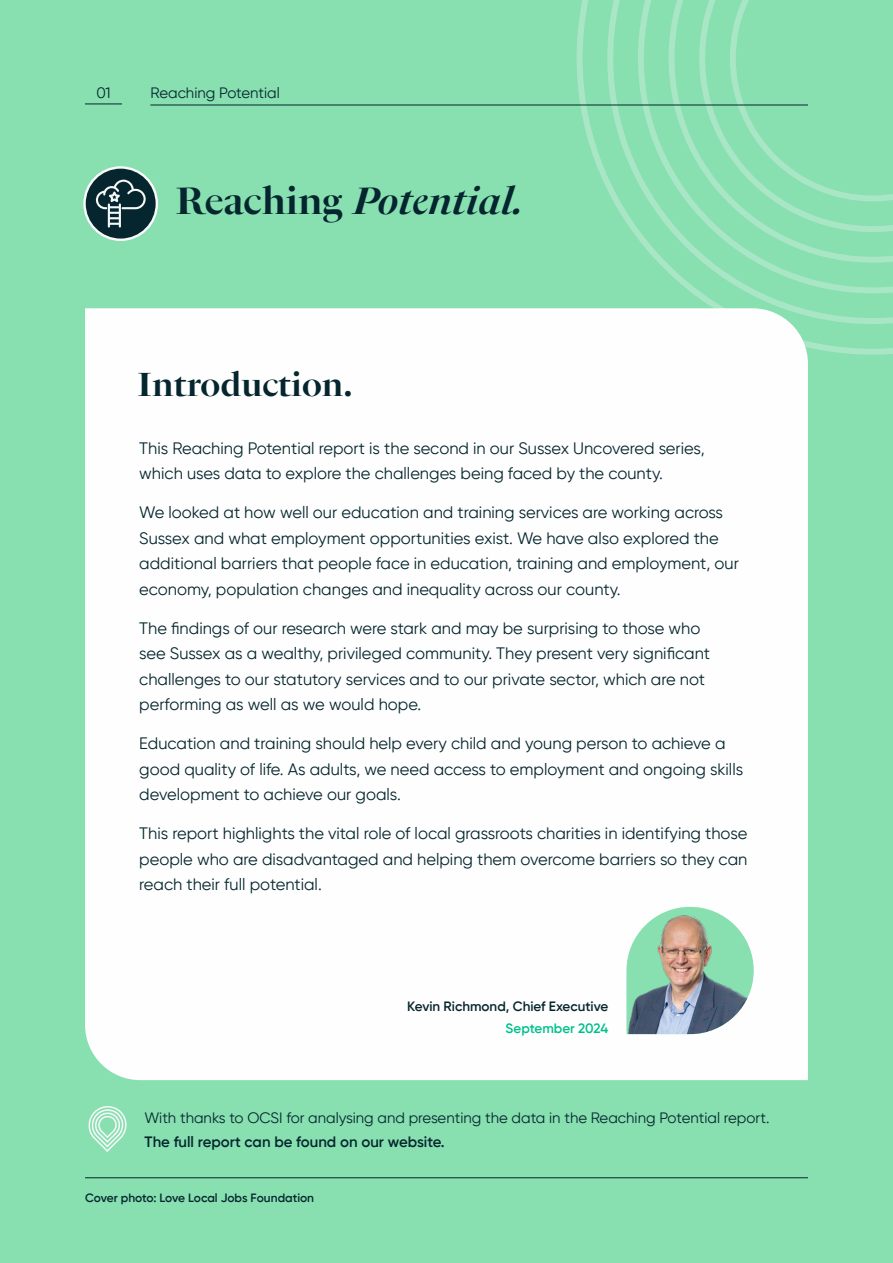
<style>
.page{position:relative;width:893px;height:1263px;background:#88dfb0}
.page>*{position:absolute;margin:0;border:0;box-sizing:border-box;transform-origin:0 0}
.t1{font:italic 700 37.5px "PS Fournier Std Grand";color:#05262e}
.t2{font:700 33px "PS Fournier Std Grand";color:#05262e}
.t3{font:16.5px/25.5px "Gilroy";color:#05262e}
.t4{font:15px "Gilroy";color:#05262e}
.t5{font:600 15px "Gilroy";color:#05262e}
.t6{font:600 13.5px "Gilroy";color:#05262e}
.t7{font:600 13.5px "Gilroy";color:#00c18b}
.t8{font:600 12px "Gilroy";color:#05262e}
.s1{font-style:normal}
</style>
<div class="page">
<svg style="left:574px;top:0;width:319px;height:355px"></svg>
<svg style="left:604px;top:0;width:289px;height:327px"></svg>
<svg style="left:635px;top:0;width:258px;height:296px"></svg>
<svg style="left:671px;top:0;width:222px;height:266px"></svg>
<svg style="left:696px;top:0;width:197px;height:235px"></svg>
<svg style="left:733px;top:0;width:160px;height:204px"></svg>
<svg style="left:85px;top:167px;width:72px;height:73px;background:#234047"></svg>
<svg style="left:96px;top:180px;width:50px;height:48px;background:#365157"></svg>
<div style="left:83px;top:166px;width:75px;height:75px;border:2px solid #f9f9f9;border-radius:50%"></div>
<div style="left:85px;top:308px;width:723px;height:772px;background:#fefefe"></div>
<hr style="left:85px;top:104px;width:37px;height:1px;background:#05262e">
<hr style="left:150px;top:105px;width:658px;height:1px;background:#05262e">
<svg style="left:88px;top:1106px;width:39px;height:46px"></svg>
<img style="left:626px;top:907px;width:128px;height:127px">
<hr style="left:85px;top:1177px;width:723px;height:1px;background:#05262e">
<p class="t4" style="left:96px;top:83px;width:16px">01</p>
<p class="t4" style="left:151px;top:83px;width:131px">Reaching Potential</p>
<h1 class="t1" style="left:175px;top:178px;width:350px"><span class="s1">Reaching</span> Potential.</h1>
<h2 class="t2" style="left:137px;top:365px;width:217px">Introduction.</h2>
<p class="t3" style="left:139px;top:435px;width:567px">This Reaching Potential report is the second in our Sussex Uncovered series, which uses data to explore the challenges being faced by the county.</p>
<p class="t3" style="left:139px;top:499px;width:601px">We looked at how well our education and training services are working across Sussex and what employment opportunities exist. We have also explored the additional barriers that people face in education, training and employment, our economy, population changes and inequality across our county.</p>
<p class="t3" style="left:139px;top:615px;width:572px">The findings of our research were stark and may be surprising to those who see Sussex as a wealthy, privileged community. They present very significant challenges to our statutory services and to our private sector, which are not performing as well as we would hope.</p>
<p class="t3" style="left:139px;top:730px;width:605px">Education and training should help every child and young person to achieve a good quality of life. As adults, we need access to employment and ongoing skills development to achieve our goals.</p>
<p class="t3" style="left:139px;top:820px;width:610px;text-align:justify">This report highlights the vital role of local grassroots charities in identifying those people who are disadvantaged and helping them overcome barriers so they can reach their full potential.</p>
<p class="t6" style="left:407px;top:998px;width:203px">Kevin Richmond, Chief Executive</p>
<p class="t7" style="left:505px;top:1020px;width:104px">September 2024</p>
<p class="t4" style="left:145px;top:1109px;width:626px">With thanks to OCSI for analysing and presenting the data in the Reaching Potential report.</p>
<p class="t5" style="left:145px;top:1133px;width:302px">The full report can be found on our website.</p>
<p class="t8" style="left:85px;top:1190px;width:231px">Cover photo: Love Local Jobs Foundation</p>
</div>
